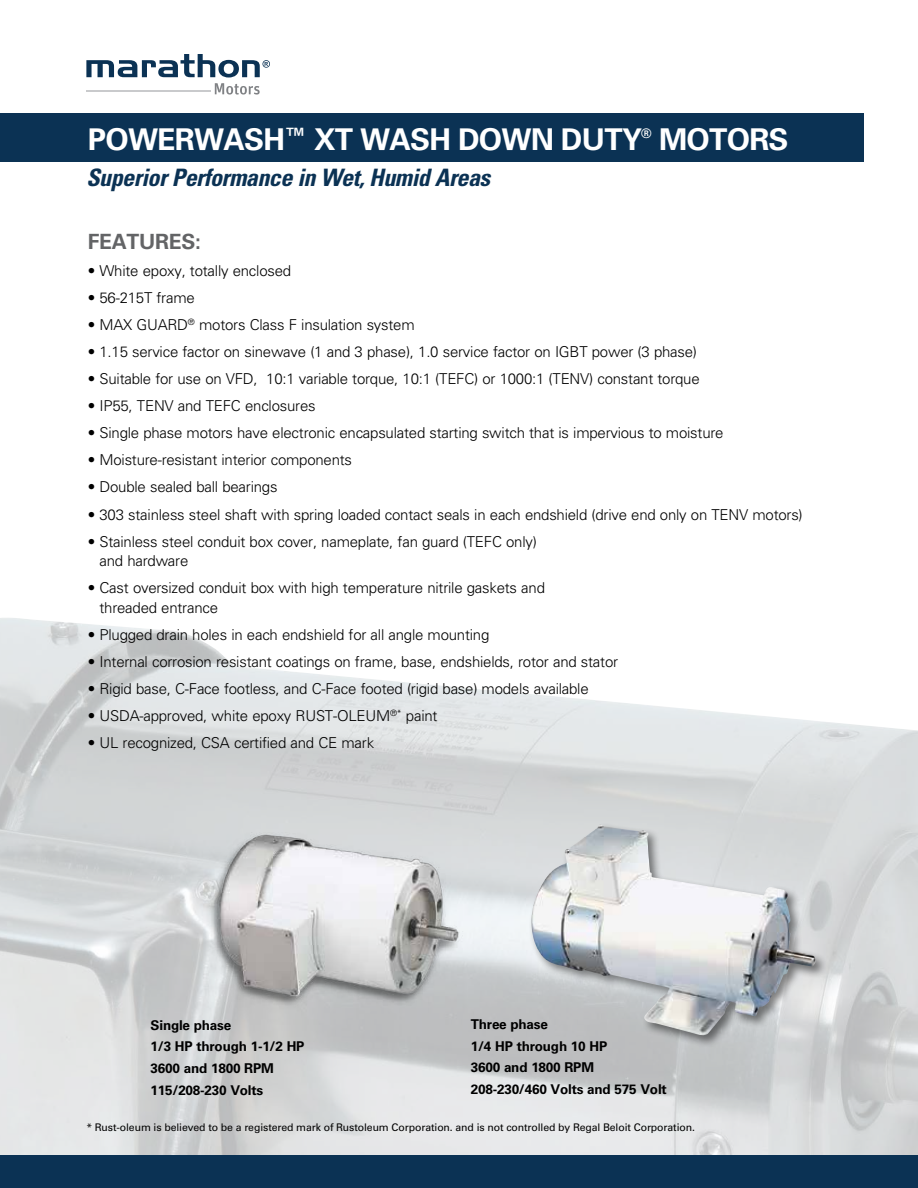
<style>
.page{position:relative;width:918px;height:1188px;background:#fff}
.page>*{position:absolute;margin:0;border:0;box-sizing:border-box;transform-origin:0 0}
.t1{font:700 30px "Univers LT Std";letter-spacing:-.025em;color:#fff}
.t2{font:italic 700 condensed 24px "Univers LT Std";letter-spacing:-.02em;color:#0b3254}
.t3{font:700 21px "Univers LT Std";letter-spacing:-.015em;color:#636466}
.t4{font:300 15px/19.5px "Univers LT Std";letter-spacing:-.015em;color:#000}
.t5{font:700 13.5px/21.8px "Univers LT Std";letter-spacing:-.015em;color:#000}
.t6{font:700 13.05px "Univers LT Std";color:#fff}
.t7{font:10.5px "Univers LT Std";letter-spacing:-.01em;color:#000}
</style>
<div class="page">
<hr style="left:917px;top:159px;width:1px;height:41px;background:#0b3254">
<div style="left:0;top:113px;width:864px;height:49px;background:#0b3254"></div>
<img style="left:0;top:618px;width:918px;height:538px">
<div style="left:528px;top:822px;width:300px;height:226px;background:#000;opacity:.5"></div>
<img style="left:531px;top:825px;width:285px;height:211px">
<div style="left:0;top:1156px;width:918px;height:32px;background:#0b3254"></div>
<img style="left:204px;top:816px;width:272px;height:204px">
<svg style="left:86px;top:54px;width:184px;height:41px"></svg>
<h1 class="t1" style="left:88px;top:121px;width:556px">POWERWASH<sup>™</sup> XT WASH DOWN DUTY</h1>
<p class="t6" style="left:641px;top:125px;width:12px">®</p>
<h1 class="t1" style="left:659px;top:121px;width:131px">MOTORS</h1>
<h2 class="t2" style="left:86px;top:163px;width:405px">Superior Performance in Wet, Humid Areas</h2>
<h3 class="t3" style="left:88px;top:229px;width:115px">FEATURES:</h3>
<p class="t4" style="left:88px;top:261px;width:205px">• White epoxy, totally enclosed</p>
<p class="t4" style="left:88px;top:288px;width:108px">• 56-215T frame</p>
<p class="t4" style="left:88px;top:315px;width:328px">• MAX GUARD<sup>®</sup> motors Class F insulation system</p>
<p class="t4" style="left:88px;top:342px;width:611px">• 1.15 service factor on sinewave (1 and 3 phase), 1.0 service factor on IGBT power (3 phase)</p>
<p class="t4" style="left:88px;top:369px;width:613px">• Suitable for use on VFD, 10:1 variable torque, 10:1 (TEFC) or 1000:1 (TENV) constant torque</p>
<p class="t4" style="left:88px;top:396px;width:229px">• IP55, TENV and TEFC enclosures</p>
<p class="t4" style="left:88px;top:423px;width:637px">• Single phase motors have electronic encapsulated starting switch that is impervious to moisture</p>
<p class="t4" style="left:88px;top:450px;width:266px">• Moisture-resistant interior components</p>
<p class="t4" style="left:88px;top:477px;width:191px">• Double sealed ball bearings</p>
<p class="t4" style="left:88px;top:504px;width:716px">• 303 stainless steel shaft with spring loaded contact seals in each endshield (drive end only on TENV motors)</p>
<p class="t4" style="left:100px;top:532px;width:439px;text-indent:-12px">• Stainless steel conduit box cover, nameplate, fan guard (TEFC only) and hardware</p>
<p class="t4" style="left:100px;top:578px;width:447px;text-indent:-12px">• Cast oversized conduit box with high temperature nitrile gaskets and threaded entrance</p>
<p class="t4" style="left:88px;top:625px;width:403px">• Plugged drain holes in each endshield for all angle mounting</p>
<p class="t4" style="left:88px;top:652px;width:532px">• Internal corrosion resistant coatings on frame, base, endshields, rotor and stator</p>
<p class="t4" style="left:88px;top:679px;width:502px">• Rigid base, C-Face footless, and C-Face footed (rigid base) models available</p>
<p class="t4" style="left:88px;top:706px;width:351px">• USDA-approved, white epoxy RUST-OLEUM<sup>®*</sup> paint</p>
<p class="t4" style="left:88px;top:733px;width:288px">• UL recognized, CSA certified and CE mark</p>
<p class="t5" style="left:151px;top:1014px;width:155px">Single phase<br>1/3 HP through 1-1/2 HP<br>3600 and 1800 RPM<br>115/208-230 Volts</p>
<p class="t5" style="left:471px;top:1013px;width:197px">Three phase<br>1/4 HP through 10 HP<br>3600 and 1800 RPM<br>208-230/460 Volts and 575 Volt</p>
<p class="t7" style="left:86px;top:1121px;width:610px">* Rust-oleum is believed to be a registered mark of Rustoleum Corporation. and is not controlled by Regal Beloit Corporation.</p>
</div>
